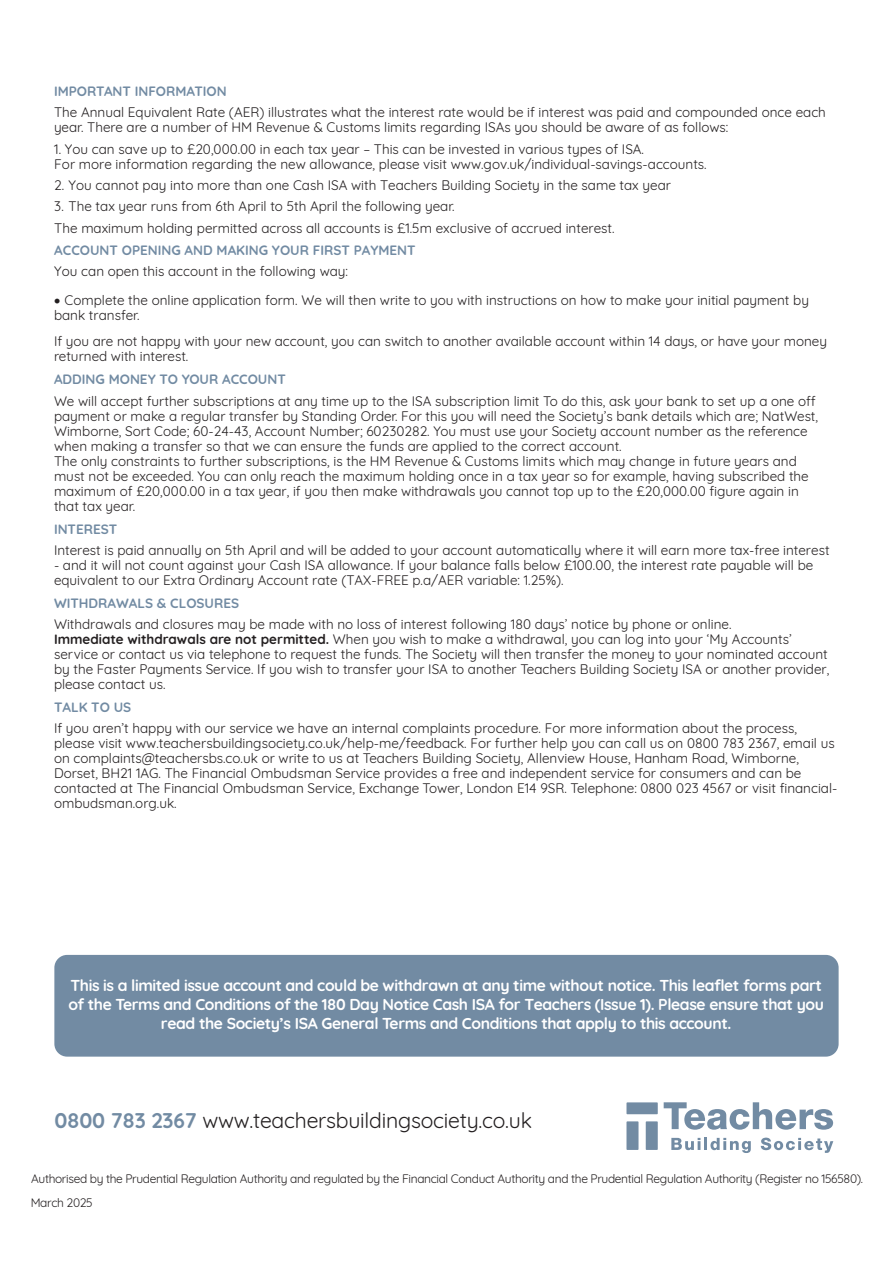
<style>
.page{position:relative;width:893px;height:1263px;background:#fff}
.page>*{position:absolute;margin:0;border:0;box-sizing:border-box;transform-origin:0 0}
.t1{font:21.15px "Quicksand";letter-spacing:-.01em;color:#231f20}
.t2{font:700 15.75px/18.9px "Quicksand";letter-spacing:-.025em;color:#fff;text-align:center}
.t3{font:13.5px/15px "Quicksand";color:#231f20}
.t4{font:700 13.5px "Quicksand";color:#728ba3}
.t5{font:12px/23.9px "Quicksand";letter-spacing:-.03em;color:#231f20}
.s1{font-weight:700;color:#728ba3}
.s2{font-weight:700}
</style>
<div class="page">
<div style="left:54px;top:955px;width:785px;height:102px;background:#728ba3;border-radius:13px"></div>
<svg style="left:671px;top:1138px;width:80px;height:15px"></svg>
<svg style="left:761px;top:1137px;width:72px;height:16px"></svg>
<svg style="left:664px;top:1102px;width:169px;height:28px"></svg>
<div style="left:626px;top:1102px;width:32px;height:12px;background:#728ba3"></div>
<div style="left:626px;top:1121px;width:12px;height:29px;background:#728ba3"></div>
<div style="left:646px;top:1121px;width:12px;height:29px;background:#728ba3"></div>
<p class="t4" style="left:54px;top:80px;width:174px">IMPORTANT INFORMATION</p>
<p class="t3" style="left:54px;top:104px;width:773px">The Annual Equivalent Rate (AER) illustrates what the interest rate would be if interest was paid and compounded once each year. There are a number of HM Revenue &amp; Customs limits regarding ISAs you should be aware of as follows:</p>
<p class="t3" style="left:54px;top:140px;width:654px">1. You can save up to £20,000.00 in each tax year – This can be invested in various types of ISA.<br>For more information regarding the new allowance, please visit www.gov.uk/individual-savings-accounts.</p>
<p class="t3" style="left:54px;top:177px;width:618px">2. You cannot pay into more than one Cash ISA with Teachers Building Society in the same tax year</p>
<p class="t3" style="left:54px;top:194px;width:562px;line-height:21.9px">3. The tax year runs from 6th April to 5th April the following year.<br>The maximum holding permitted across all accounts is £1.5m exclusive of accrued interest.<br><span class="s1">ACCOUNT OPENING AND MAKING YOUR FIRST PAYMENT<br></span>You can open this account in the following way:</p>
<p class="t3" style="left:54px;top:291px;width:756px">• Complete the online application form. We will then write to you with instructions on how to make your initial payment by bank transfer.</p>
<p class="t3" style="left:54px;top:333px;width:774px">If you are not happy with your new account, you can switch to another available account within 14 days, or have your money returned with interest.</p>
<p class="t3" style="left:54px;top:367px;width:763px;line-height:21.5px"><span class="s1">ADDING MONEY TO YOUR ACCOUNT<br></span>We will accept further subscriptions at any time up to the ISA subscription limit To do this, ask your bank to set up a one off</p>
<p class="t3" style="left:54px;top:407px;width:766px">payment or make a regular transfer by Standing Order. For this you will need the Society’s bank details which are; NatWest, Wimborne, Sort Code; 60-24-43, Account Number; 60230282. You must use your Society account number as the reference when making a transfer so that we can ensure the funds are applied to the correct account.<br>The only constraints to further subscriptions, is the HM Revenue &amp; Customs limits which may change in future years and must not be exceeded. You can only reach the maximum holding once in a tax year so for example, having subscribed the maximum of £20,000.00 in a tax year, if you then make withdrawals you cannot top up to the £20,000.00 figure again in that tax year.</p>
<p class="t3" style="left:54px;top:517px;width:777px;line-height:21.5px"><span class="s1">INTEREST<br></span>Interest is paid annually on 5th April and will be added to your account automatically where it will earn more tax-free interest</p>
<p class="t3" style="left:54px;top:556px;width:761px">- and it will not count against your Cash ISA allowance. If your balance falls below £100.00, the interest rate payable will be equivalent to our Extra Ordinary Account rate (TAX-FREE p.a/AER variable: 1.25%).</p>
<p class="t3" style="left:54px;top:591px;width:679px;line-height:21.5px"><span class="s1">WITHDRAWALS &amp; CLOSURES<br></span>Withdrawals and closures may be made with no loss of interest following 180 days’ notice by phone or online.</p>
<p class="t3" style="left:54px;top:630px;width:777px"><span class="s2">Immediate withdrawals are not permitted.</span> When you wish to make a withdrawal, you can log into your ‘My Accounts’ service or contact us via telephone to request the funds. The Society will then transfer the money to your nominated account by the Faster Payments Service. If you wish to transfer your ISA to another Teachers Building Society ISA or another provider, please contact us.</p>
<p class="t3" style="left:54px;top:695px;width:744px;line-height:21.5px"><span class="s1">TALK TO US<br></span>If you aren’t happy with our service we have an internal complaints procedure. For more information about the process,</p>
<p class="t3" style="left:54px;top:735px;width:785px">please visit www.teachersbuildingsociety.co.uk/help-me/feedback. For further help you can call us on 0800 783 2367, email us on complaints@teachersbs.co.uk or write to us at Teachers Building Society, Allenview House, Hanham Road, Wimborne, Dorset, BH21 1AG. The Financial Ombudsman Service provides a free and independent service for consumers and can be contacted at The Financial Ombudsman Service, Exchange Tower, London E14 9SR. Telephone: 0800 023 4567 or visit financial&shy;ombudsman.org.uk.</p>
<p class="t2" style="left:68px;top:974px;width:757px">This is a limited issue account and could be withdrawn at any time without notice. This leaflet forms part of the Terms and Conditions of the 180 Day Notice Cash ISA for Teachers (Issue 1). Please ensure that you read the Society’s ISA General Terms and Conditions that apply to this account.</p>
<p class="t1" style="left:54px;top:1104px;width:479px"><span class="s1">0800 783 2367</span> www.teachersbuildingsociety.co.uk</p>
<p class="t5" style="left:31px;top:1165px;width:834px">Authorised by the Prudential Regulation Authority and regulated by the Financial Conduct Authority and the Prudential Regulation Authority (Register no 156580).<br>March 2025</p>
</div>
